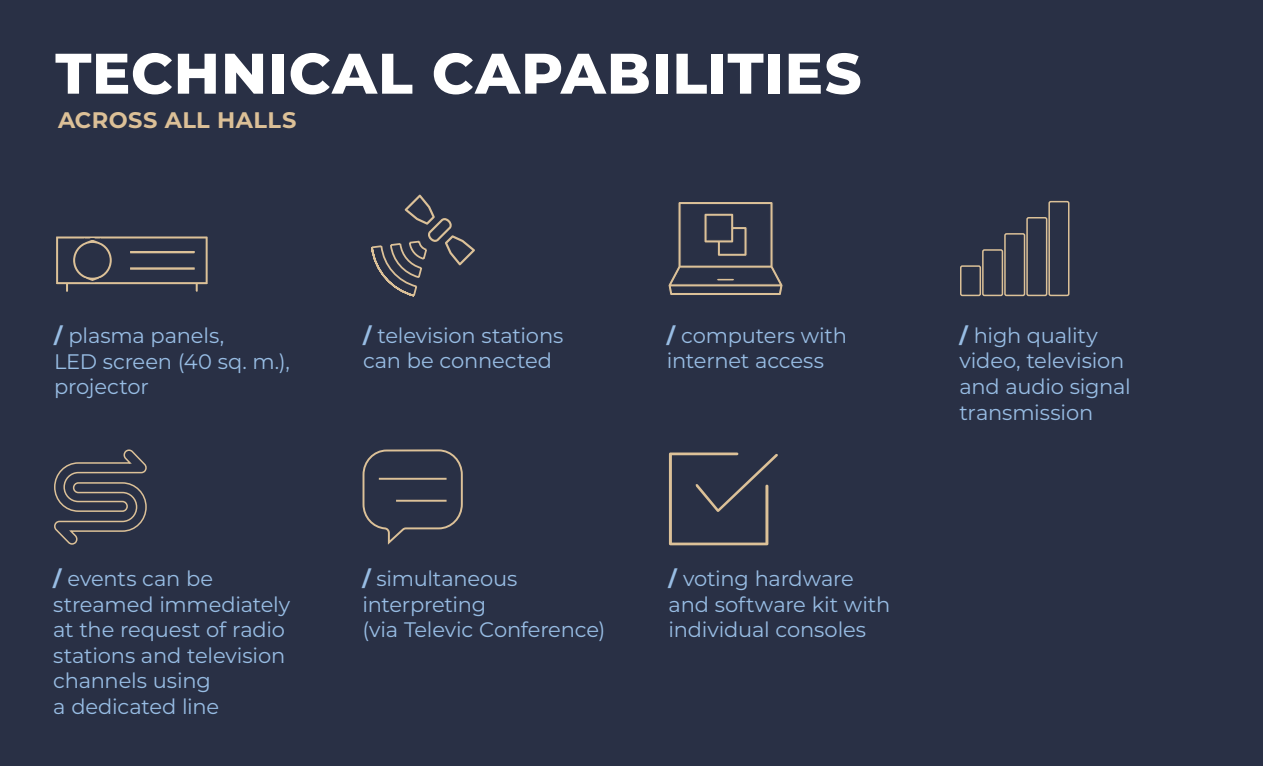
<style>
.page{position:relative;width:1263px;height:766px;background:#fff}
.page>*{position:absolute;margin:0;border:0;box-sizing:border-box;transform-origin:0 0}
.t1{font:800 57px "Montserrat";letter-spacing:.02em;color:#fff}
.t2{font:700 22.5px "Montserrat";letter-spacing:.02em;color:#dcc097}
.t3{font:21px/25.5px "Montserrat";letter-spacing:-.01em;color:#98bde4}
.s1{font-weight:700}
</style>
<div class="page">
<div style="left:0;top:0;width:1263px;height:765px;background:#293045"></div>
<svg style="left:668px;top:202px;width:115px;height:93px"></svg>
<svg style="left:56px;top:236px;width:152px;height:56px"></svg>
<div style="left:126px;top:247px;width:72px;height:10px;border:4px solid #293045"></div>
<div style="left:126px;top:264px;width:72px;height:9px;border:4px solid #293045"></div>
<svg style="left:371px;top:194px;width:104px;height:103px"></svg>
<div style="left:960px;top:265px;width:21px;height:31px;border:2px solid #dcc198;border-radius:2px"></div>
<div style="left:982px;top:249px;width:21px;height:47px;border:2px solid #dcc198;border-radius:2px"></div>
<div style="left:1004px;top:233px;width:21px;height:63px;border:2px solid #dcc198;border-radius:2px"></div>
<div style="left:1026px;top:217px;width:21px;height:79px;border:2px solid #dcc198;border-radius:2px"></div>
<div style="left:1048px;top:201px;width:21px;height:95px;border:2px solid #dcc198;border-radius:2px"></div>
<svg style="left:54px;top:449px;width:93px;height:96px"></svg>
<svg style="left:362px;top:449px;width:101px;height:96px"></svg>
<svg style="left:668px;top:452px;width:110px;height:94px"></svg>
<h1 class="t1" style="left:55px;top:32px;width:808px">TECHNICAL CAPABILITIES</h1>
<p class="t2" style="left:58px;top:103px;width:240px">ACROSS ALL HALLS</p>
<p class="t3" style="left:54px;top:322px;width:237px"><span class="s1">/</span> plasma panels,<br>LED screen (40 sq. m.), projector</p>
<p class="t3" style="left:363px;top:322px;width:202px"><span class="s1">/</span> television stations can be connected</p>
<p class="t3" style="left:667px;top:322px;width:182px"><span class="s1">/</span> computers with internet access</p>
<p class="t3" style="left:959px;top:322px;width:173px"><span class="s1">/</span> high quality video, television and audio signal transmission</p>
<p class="t3" style="left:53px;top:565px;width:238px"><span class="s1">/</span> events can be streamed immediately at the request of radio stations and television channels using<br>a dedicated line</p>
<p class="t3" style="left:362px;top:565px;width:244px"><span class="s1">/</span> simultaneous interpreting<br>(via Televic Conference)</p>
<p class="t3" style="left:669px;top:565px;width:223px"><span class="s1">/</span> voting hardware and software kit with individual consoles</p>
</div>
